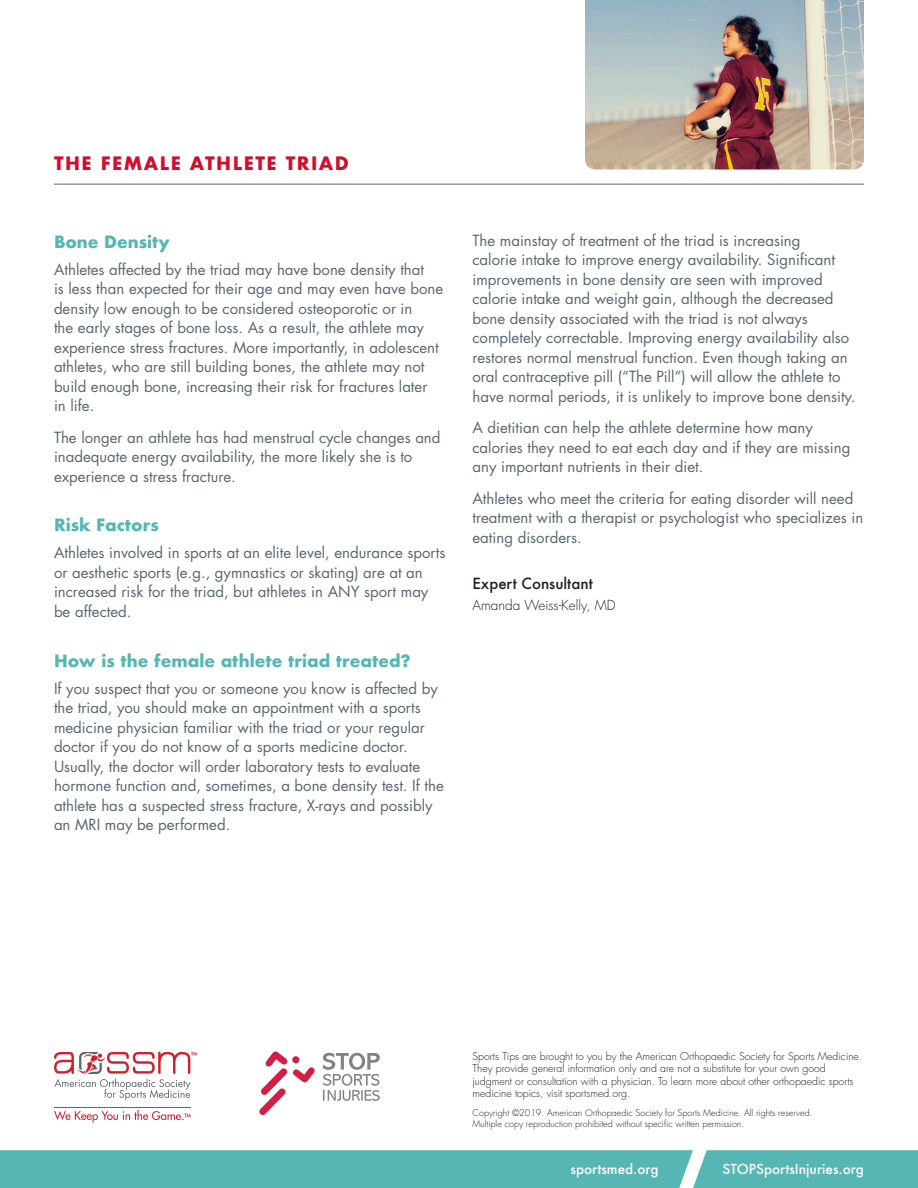
<style>
.page{position:relative;width:918px;height:1188px;background:#fff}
.page>*{position:absolute;margin:0;border:0;box-sizing:border-box;transform-origin:0 0}
.Header_2{font:700 18px "Futura";letter-spacing:.08em;color:#d30d2b}
.Subhead_1{font:700 16.5px "Futura";color:#55b6b3}
.Text{font:15px/19.5px "Futura";color:#5a6670}
.Ref_Sub{font:500 15px "Futura";color:#231f20}
.t1{font:500 13.5px "Futura";color:#fff}
.Reference{font:300 13.5px "Futura";color:#231f20}
.t2{font:300 10.5px/12.6px "Futura";color:#231f20}
.t3{font:300 9px/10.8px "Futura";color:#231f20}
</style>
<div class="page">
<div style="left:0;top:1150px;width:918px;height:38px;background:#55b6b3"></div>
<hr style="left:54px;top:1107px;width:137px;height:1px;background:#5c6771">
<svg style="left:54px;top:1110px;width:137px;height:13px"></svg>
<svg style="left:54px;top:1052px;width:143px;height:48px"></svg>
<svg style="left:259px;top:1052px;width:56px;height:63px"></svg>
<svg style="left:323px;top:1053px;width:57px;height:48px"></svg>
<hr style="left:54px;top:184px;width:810px;height:1px;background:#5a6670">
<img style="left:585px;top:0;width:279px;height:170px">
<p class="Header_2" style="left:54px;top:150px;width:296px">THE FEMALE ATHLETE TRIAD</p>
<p class="Subhead_1" style="left:54px;top:230px;width:117px">Bone Density</p>
<p class="Text" style="left:54px;top:259px;width:391px">Athletes affected by the triad may have bone density that<br>is less than expected for their age and may even have bone density low enough to be considered osteoporotic or in<br>the early stages of bone loss. As a result, the athlete may experience stress fractures. More importantly, in adolescent athletes, who are still building bones, the athlete may not build enough bone, increasing their risk for fractures later<br>in life.</p>
<p class="Text" style="left:54px;top:427px;width:388px">The longer an athlete has had menstrual cycle changes and inadequate energy availability, the more likely she is to experience a stress fracture.</p>
<p class="Subhead_1" style="left:54px;top:513px;width:106px">Risk Factors</p>
<p class="Text" style="left:54px;top:543px;width:393px">Athletes involved in sports at an elite level, endurance sports or aesthetic sports (e.g., gymnastics or skating) are at an increased risk for the triad, but athletes in ANY sport may be affected.</p>
<p class="Subhead_1" style="left:54px;top:649px;width:358px">How is the female athlete triad treated?</p>
<p class="Text" style="left:54px;top:678px;width:391px">If you suspect that you or someone you know is affected by the triad, you should make an appointment with a sports medicine physician familiar with the triad or your regular doctor if you do not know of a sports medicine doctor.<br>Usually, the doctor will order laboratory tests to evaluate hormone function and, sometimes, a bone density test. If the athlete has a suspected stress fracture, X-rays and possibly an MRI may be performed.</p>
<p class="Text" style="left:472px;top:230px;width:385px">The mainstay of treatment of the triad is increasing<br>calorie intake to improve energy availability. Significant improvements in bone density are seen with improved calorie intake and weight gain, although the decreased bone density associated with the triad is not always completely correctable. Improving energy availability also restores normal menstrual function. Even though taking an oral contraceptive pill (“The Pill”) will allow the athlete to have normal periods, it is unlikely to improve bone density.</p>
<p class="Text" style="left:472px;top:418px;width:379px">A dietitian can help the athlete determine how many calories they need to eat each day and if they are missing any important nutrients in their diet.</p>
<p class="Text" style="left:472px;top:488px;width:392px">Athletes who meet the criteria for eating disorder will need treatment with a therapist or psychologist who specializes in eating disorders.</p>
<p class="Ref_Sub" style="left:472px;top:573px;width:122px">Expert Consultant</p>
<p class="Reference" style="left:472px;top:597px;width:145px">Amanda Weiss-Kelly, MD</p>
<p class="t2" style="left:472px;top:1050px;width:391px">Sports Tips are brought to you by the American Orthopaedic Society for Sports Medicine.<br>They provide general information only and are not a substitute for your own good judgment or consultation with a physician. To learn more about other orthopaedic sports medicine topics, visit sportsmed.org.</p>
<p class="t3" style="left:472px;top:1107px;width:342px">Copyright ©2019. American Orthopaedic Society for Sports Medicine. All rights reserved.<br>Multiple copy reproduction prohibited without specific written permission.</p>
<p class="t1" style="left:571px;top:1160px;width:90px">sportsmed.org</p>
<p class="t1" style="left:723px;top:1160px;width:143px">STOPSportsInjuries.org</p>
</div>
